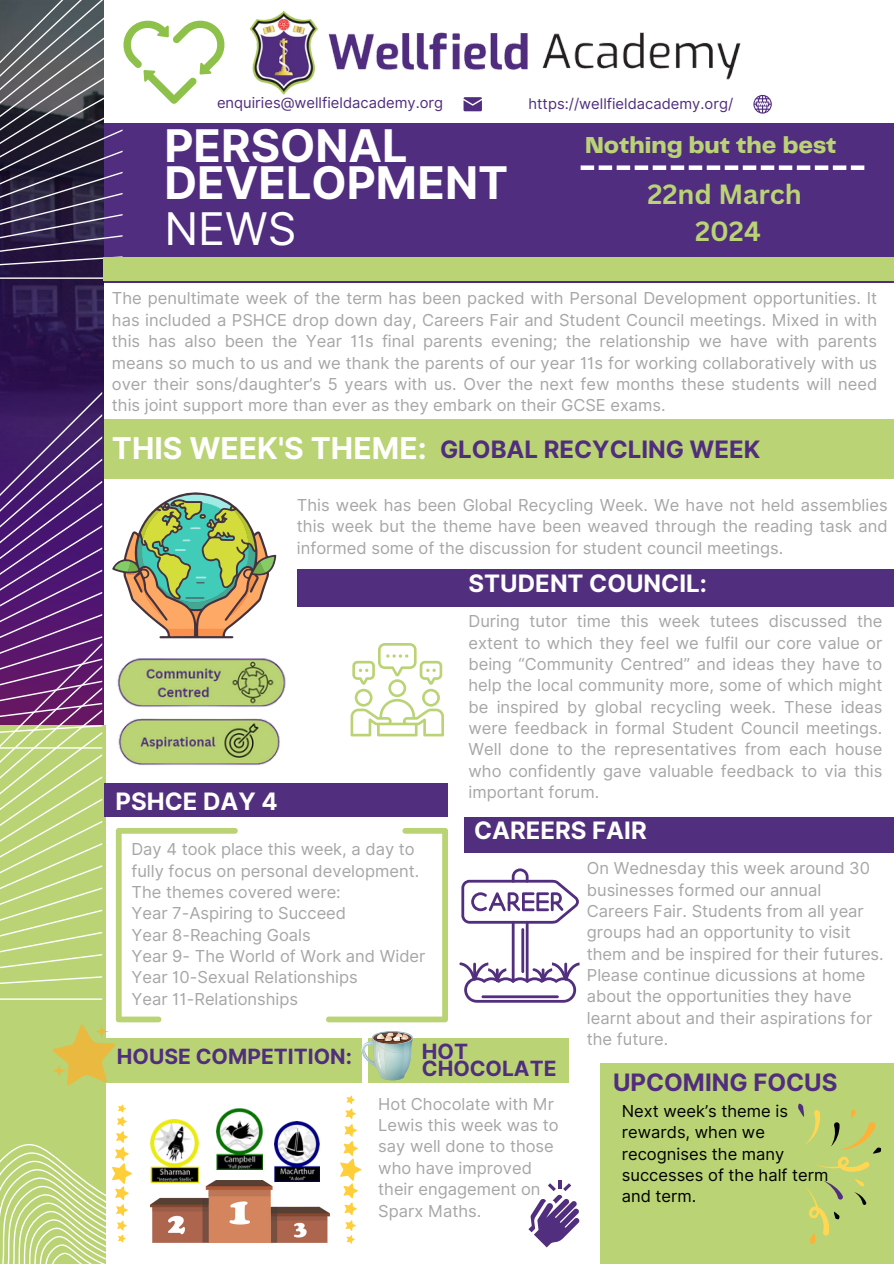
<style>
.page{position:relative;width:894px;height:1264px;background:#fff}
.page>*{position:absolute;margin:0;border:0;box-sizing:border-box;transform-origin:0 0}
.t1{font:700 45px/37.2px "Inter";color:#fff}
.t2{font:45px "Inter";color:#fff}
.t3{font:700 30px "Inter";color:#fff}
.t4{font:700 27px/37.2px "Canva Sans";color:#bad374;text-align:center}
.t5{font:700 24px "Inter";color:#fff}
.t6{font:700 24px "Inter";color:#502d7e}
.t7{font:800 24px "Telegraf";color:#bad374}
.t8{font:700 21px "Inter";color:#502d7e}
.t9{font:16.5px/21.3px "Inter";color:#a6a6a6;text-align:justify}
.t10{font:16.5px/21.3px "Inter";color:#000}
.t11{font:14.7px "Inter";color:#502d7e}
</style>
<div class="page">
<img style="left:0;top:279px;width:104px;height:446px">
<div style="left:104px;top:123px;width:789px;height:160px;background:#502d7e"></div>
<svg style="left:753px;top:95px;width:18px;height:19px"></svg>
<svg style="left:463px;top:102px;width:18px;height:9px"></svg>
<img style="left:249px;top:10px;width:513px;height:92px">
<div style="left:0;top:725px;width:105px;height:538px;background:#bad374"></div>
<div style="left:104px;top:419px;width:789px;height:60px;background:#bad374"></div>
<svg style="left:580px;top:165px;width:284px;height:5px"></svg>
<div style="left:103px;top:257px;width:790px;height:23px;background:#bad374"></div>
<img style="left:256px;top:1180px;width:73px;height:62px">
<svg style="left:0;top:1104px;width:256px;height:159px"></svg>
<img style="left:217px;top:1108px;width:46px;height:61px">
<svg style="left:340px;top:1095px;width:21px;height:148px"></svg>
<div style="left:105px;top:1037px;width:256px;height:45px;background:#bad374"></div>
<img style="left:151px;top:1118px;width:47px;height:63px">
<img style="left:274px;top:1121px;width:45px;height:59px">
<div style="left:600px;top:1062px;width:293px;height:201px;background:#bad374"></div>
<svg style="left:52px;top:1024px;width:64px;height:61px"></svg>
<svg style="left:94px;top:1024px;width:15px;height:14px"></svg>
<svg style="left:52px;top:1063px;width:15px;height:15px"></svg>
<img style="left:117px;top:658px;width:169px;height:49px">
<svg style="left:0;top:392px;width:102px;height:607px"></svg>
<svg style="left:112px;top:492px;width:164px;height:146px"></svg>
<div style="left:297px;top:569px;width:596px;height:38px;background:#512f7e"></div>
<svg style="left:350px;top:643px;width:94px;height:93px"></svg>
<div style="left:104px;top:783px;width:344px;height:33px;background:#512f7e"></div>
<svg style="left:116px;top:828px;width:331px;height:194px"></svg>
<div style="left:464px;top:816px;width:429px;height:36px;background:#512f7e"></div>
<img style="left:118px;top:718px;width:162px;height:47px">
<svg style="left:0;top:0;width:225px;height:279px"></svg>
<svg style="left:459px;top:868px;width:120px;height:134px"></svg>
<hr style="left:481px;top:995px;width:77px;height:3px;background:#512f7e">
<hr style="left:521px;top:928px;width:3px;height:45px;background:#512f7e">
<div style="left:368px;top:1037px;width:200px;height:45px;background:#bad374"></div>
<svg style="left:361px;top:1031px;width:52px;height:49px"></svg>
<img style="left:377px;top:1048px;width:5px;height:22px">
<svg style="left:528px;top:1180px;width:51px;height:67px"></svg>
<svg style="left:798px;top:1103px;width:83px;height:141px"></svg>
<p class="t11" style="left:217px;top:94px;width:228px">enquiries@wellfieldacademy.org</p>
<p class="t11" style="left:528px;top:94px;width:206px">https://wellfieldacademy.org/</p>
<p class="t1" style="left:164px;top:127px;width:345px">PERSONAL<br>DEVELOPMENT</p>
<p class="t2" style="left:164px;top:202px;width:134px">NEWS</p>
<h5 class="t7" style="left:585px;top:135px;width:253px">Nothing but the best</h5>
<p class="t4" style="left:647px;top:175px;width:156px">22nd March<br>2024</p>
<h5 class="t9" style="left:112px;top:288px;width:766px">The penultimate week of the term has been packed with Personal Development opportunities. It has included a PSHCE drop down day, Careers Fair and Student Council meetings. Mixed in with this has also been the Year 11s final parents evening; the relationship we have with parents means so much to us and we thank the parents of our year 11s for working collaboratively with us over their sons/daughter’s 5 years with us. Over the next few months these students will need this joint support more than ever as they embark on their GCSE exams.</h5>
<p class="t6" style="left:440px;top:434px;width:322px">GLOBAL RECYCLING WEEK</p>
<h5 class="t3" style="left:112px;top:430px;width:316px">THIS WEEK'S THEME:</h5>
<h4 class="t9" style="left:297px;top:494px;width:592px">This week has been Global Recycling Week. We have not held assemblies this week but the theme have been weaved through the reading task and informed some of the discussion for student council meetings.</h4>
<p class="t5" style="left:468px;top:568px;width:240px">STUDENT COUNCIL:</p>
<p class="t9" style="left:468px;top:610px;width:415px">During tutor time this week tutees discussed the extent to which they feel we fulfil our core value or being “Community Centred” and ideas they have to help the local community more, some of which might be inspired by global recycling week. These ideas were feedback in formal Student Council meetings.<br>Well done to the representatives from each house who confidently gave valuable feedback to via this important forum.</p>
<p class="t5" style="left:474px;top:815px;width:174px">CAREERS FAIR</p>
<p class="t9" style="left:586px;top:857px;width:298px;text-align:left">On Wednesday this week around 30 businesses formed our annual<br>Careers Fair. Students from all year groups had an opportunity to visit them and be inspired for their futures.<br>Please continue dicussions at home about the opportunities they have learnt about and their aspirations for the future.</p>
<h2 class="t5" style="left:116px;top:787px;width:164px">PSHCE DAY 4</h2>
<p class="t9" style="left:131px;top:838px;width:289px;text-align:left">Day 4 took place this week, a day to fully focus on personal development.<br>The themes covered were:</p>
<p class="t9" style="left:131px;top:902px;width:216px">Year 7-Aspiring to Succeed</p>
<h3 class="t9" style="left:131px;top:924px;width:181px">Year 8-Reaching Goals</h3>
<h5 class="t9" style="left:131px;top:945px;width:295px">Year 9- The World of Work and Wider</h5>
<p class="t9" style="left:131px;top:966px;width:228px">Year 10-Sexual Relationships</p>
<p class="t9" style="left:131px;top:988px;width:168px">Year 11-Relationships</p>
<p class="t8" style="left:422px;top:1039px;width:48px">HOT</p>
<p class="t8" style="left:422px;top:1056px;width:136px">CHOCOLATE</p>
<p class="t9" style="left:378px;top:1092px;width:182px;text-align:left">Hot Chocolate with Mr<br>Lewis this week was to say well done to those who have improved their engagement on<br>Sparx Maths.</p>
<p class="t10" style="left:621px;top:1100px;width:208px">Next week’s theme is rewards, when we recognises the many successes of the half term and term.</p>
<p class="t8" style="left:117px;top:1043px;width:236px">HOUSE COMPETITION:</p>
<h6 class="t6" style="left:613px;top:1067px;width:226px">UPCOMING FOCUS</h6>
</div>
